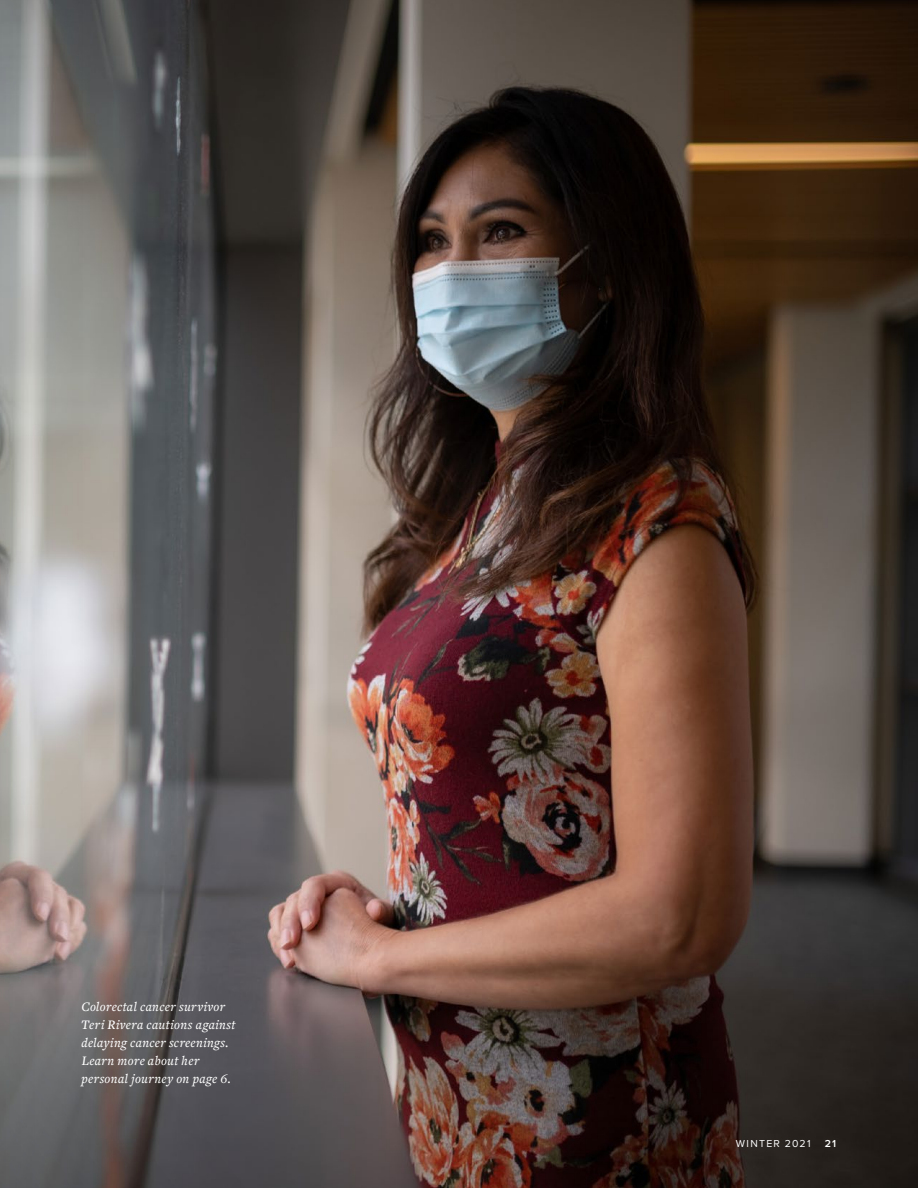
<style>
.page{position:relative;width:918px;height:1188px;background:#fff}
.page>*{position:absolute;margin:0;border:0;box-sizing:border-box;transform-origin:0 0}
.t1{font:italic 500 13.5px/18px "Freight Text Pro";letter-spacing:.025em;color:#fff}
.t2{font:10.5px "Proxima Nova";letter-spacing:.12em;color:#fff}
.t3{font:600 10.5px "Proxima Nova";color:#fff}
</style>
<div class="page">
<img style="left:361px;top:0;width:557px;height:1188px">
<svg style="left:0;top:0;width:361px;height:1188px;background:#736e6d"></svg>
<p class="t1" style="left:81px;top:997px;width:156px">Colorectal cancer survivor<br>Teri Rivera cautions against delaying cancer screenings.<br>Learn more about her personal journey on page 6.</p>
<p class="t2" style="left:736px;top:1135px;width:76px">WINTER 2021</p>
<p class="t3" style="left:825px;top:1135px;width:13px">21</p>
</div>
